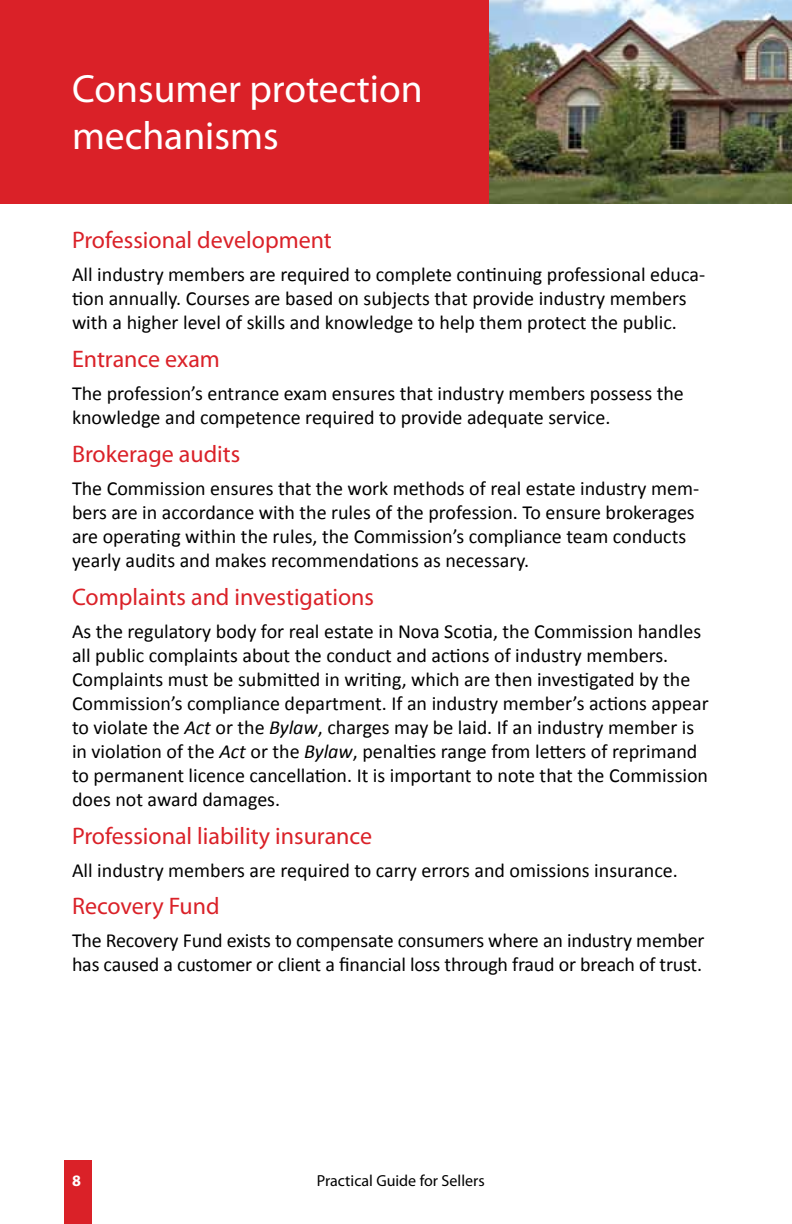
<style>
.page{position:relative;width:792px;height:1224px;background:#fff}
.page>*{position:absolute;margin:0;border:0;box-sizing:border-box;transform-origin:0 0}
.t1{font:39.4px/47.4px "Myriad Pro";color:#fff}
.t2{font:24px "Myriad Pro";color:#da2128}
.t3{font:20px/24px "Calibri";color:#000}
.t4{font:16px "Myriad Pro";color:#000}
.t5{font:700 16px "Myriad Pro";color:#fff}
.s1{font-style:italic}
</style>
<div class="page">
<div style="left:64px;top:1161px;width:28px;height:63px;background:#da2128"></div>
<div style="left:0;top:0;width:792px;height:204px;background:#da2128"></div>
<img style="left:490px;top:0;width:302px;height:204px">
<h1 class="t1" style="left:72px;top:64px;width:352px">Consumer protection mechanisms</h1>
<p class="t2" style="left:72px;top:225px;width:261px">Professional development</p>
<p class="t3" style="left:72px;top:263px;width:635px">All industry members are required to complete continuing professional educa&shy;tion annually. Courses are based on subjects that provide industry members with a higher level of skills and knowledge to help them protect the public.</p>
<p class="t2" style="left:72px;top:344px;width:149px">Entrance exam</p>
<p class="t3" style="left:72px;top:382px;width:613px">The profession’s entrance exam ensures that industry members possess the knowledge and competence required to provide adequate service.</p>
<p class="t2" style="left:72px;top:439px;width:170px">Brokerage audits</p>
<p class="t3" style="left:72px;top:476px;width:629px">The Commission ensures that the work methods of real estate industry mem&shy;bers are in accordance with the rules of the profession. To ensure brokerages are operating within the rules, the Commission’s compliance team conducts yearly audits and makes recommendations as necessary.</p>
<p class="t2" style="left:72px;top:582px;width:304px">Complaints and investigations</p>
<p class="t3" style="left:72px;top:619px;width:638px">As the regulatory body for real estate in Nova Scotia, the Commission handles all public complaints about the conduct and actions of industry members.<br>Complaints must be submitted in writing, which are then investigated by the Commission’s compliance department. If an industry member’s actions appear to violate the <span class="s1">Act</span> or the <span class="s1">Bylaw</span>, charges may be laid. If an industry member is in violation of the <span class="s1">Act</span> or the <span class="s1">Bylaw</span>, penalties range from letters of reprimand to permanent licence cancellation. It is important to note that the Commission does not award damages.</p>
<p class="t2" style="left:72px;top:821px;width:302px">Professional liability insurance</p>
<p class="t3" style="left:72px;top:858px;width:607px">All industry members are required to carry errors and omissions insurance.</p>
<p class="t2" style="left:72px;top:891px;width:149px">Recovery Fund</p>
<p class="t3" style="left:72px;top:929px;width:634px">The Recovery Fund exists to compensate consumers where an industry member has caused a customer or client a financial loss through fraud or breach of trust.</p>
<p class="t5" style="left:72px;top:1170px;width:10px">8</p>
<p class="t4" style="left:317px;top:1171px;width:169px">Practical Guide for Sellers</p>
</div>
